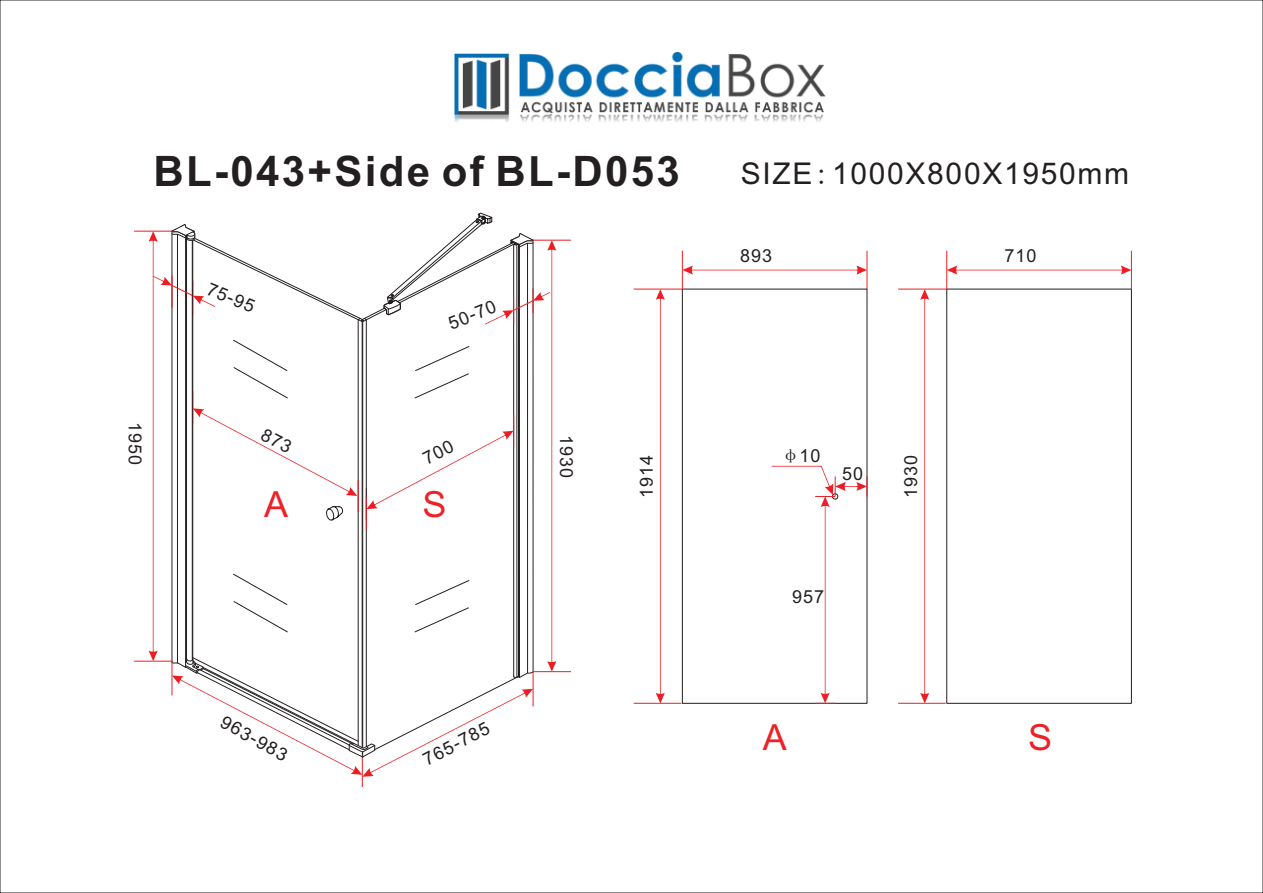
<style>
.page{position:relative;width:1263px;height:893px;background:#fff}
.page>*{position:absolute;margin:0;border:0;box-sizing:border-box;transform-origin:0 0}
.t1{font:700 42px "Arial";letter-spacing:.055em;color:#231f20}
.t2{font:36px "Arial";color:#ee2028}
.t3{font:30px "Arial";letter-spacing:.055em;color:#231f20}
.t4{font:18px "Arial";letter-spacing:.055em;color:#231f20}
.s1{font-family:"Sim Sun"}
</style>
<div class="page">
<hr style="left:134px;top:231px;width:38px;height:1px;background:#ee1d23">
<hr style="left:134px;top:661px;width:38px;height:1px;background:#ee1d23">
<hr style="left:533px;top:240px;width:38px;height:1px;background:#ee1d23">
<hr style="left:533px;top:671px;width:38px;height:1px;background:#ee1d23">
<hr style="left:362px;top:753px;width:1px;height:34px;background:#ee1d23">
<div style="left:682px;top:289px;width:185px;height:415px;border:1px solid #231f20"></div>
<hr style="left:867px;top:251px;width:1px;height:38px;background:#ee1d23">
<svg style="left:683px;top:265px;width:184px;height:10px"></svg>
<hr style="left:682px;top:251px;width:1px;height:38px;background:#ee1d23">
<svg style="left:656px;top:290px;width:9px;height:413px"></svg>
<hr style="left:634px;top:703px;width:47px;height:1px;background:#ee1d23">
<hr style="left:634px;top:289px;width:48px;height:1px;background:#ee1d23">
<svg style="left:772px;top:466px;width:96px;height:238px"></svg>
<div style="left:946px;top:289px;width:186px;height:415px;border:1px solid #231f20"></div>
<hr style="left:1131px;top:251px;width:1px;height:38px;background:#ee1d23">
<svg style="left:947px;top:265px;width:184px;height:10px"></svg>
<hr style="left:946px;top:251px;width:1px;height:38px;background:#ee1d23">
<svg style="left:920px;top:290px;width:9px;height:413px"></svg>
<hr style="left:898px;top:703px;width:47px;height:1px;background:#ee1d23">
<hr style="left:898px;top:289px;width:49px;height:1px;background:#ee1d23">
<img style="left:454px;top:51px;width:371px;height:71px">
<svg style="left:149px;top:212px;width:407px;height:565px"></svg>
<h1 class="t1" style="left:153px;top:155px;width:528px">BL-043+Side of BL-D053</h1>
<h3 class="t3" style="left:741px;top:162px;width:390px">SIZE<span class="s1">:</span>1000X800X1950mm</h3>
<p class="t4" style="left:210px;top:282px;width:52px;rotate:22deg">75-95</p>
<p class="t4" style="left:447px;top:317px;width:52px;rotate:-22deg">50-70</p>
<p class="t4" style="left:740px;top:249px;width:34px">893</p>
<p class="t4" style="left:1004px;top:249px;width:34px">710</p>
<p class="t4" style="left:142px;top:422px;width:45px;rotate:90deg">1950</p>
<h2 class="t2" style="left:264px;top:491px;width:26px">A</h2>
<h2 class="t2" style="left:422px;top:491px;width:26px">S</h2>
<p class="t4" style="left:573px;top:435px;width:45px;rotate:90deg">1930</p>
<p class="t4" style="left:781px;top:449px;width:41px"><span class="s1">φ</span>10</p>
<p class="t4" style="left:640px;top:498px;width:45px;rotate:-90deg">1914</p>
<p class="t4" style="left:842px;top:467px;width:23px">50</p>
<p class="t4" style="left:792px;top:589px;width:34px">957</p>
<p class="t4" style="left:904px;top:498px;width:45px;rotate:-90deg">1930</p>
<p class="t4" style="left:225px;top:714px;width:75px;rotate:29deg">963-983</p>
<p class="t4" style="left:421px;top:754px;width:74px;rotate:-27deg">765-785</p>
<h2 class="t2" style="left:763px;top:724px;width:26px">A</h2>
<h2 class="t2" style="left:1028px;top:723px;width:26px">S</h2>
</div>
